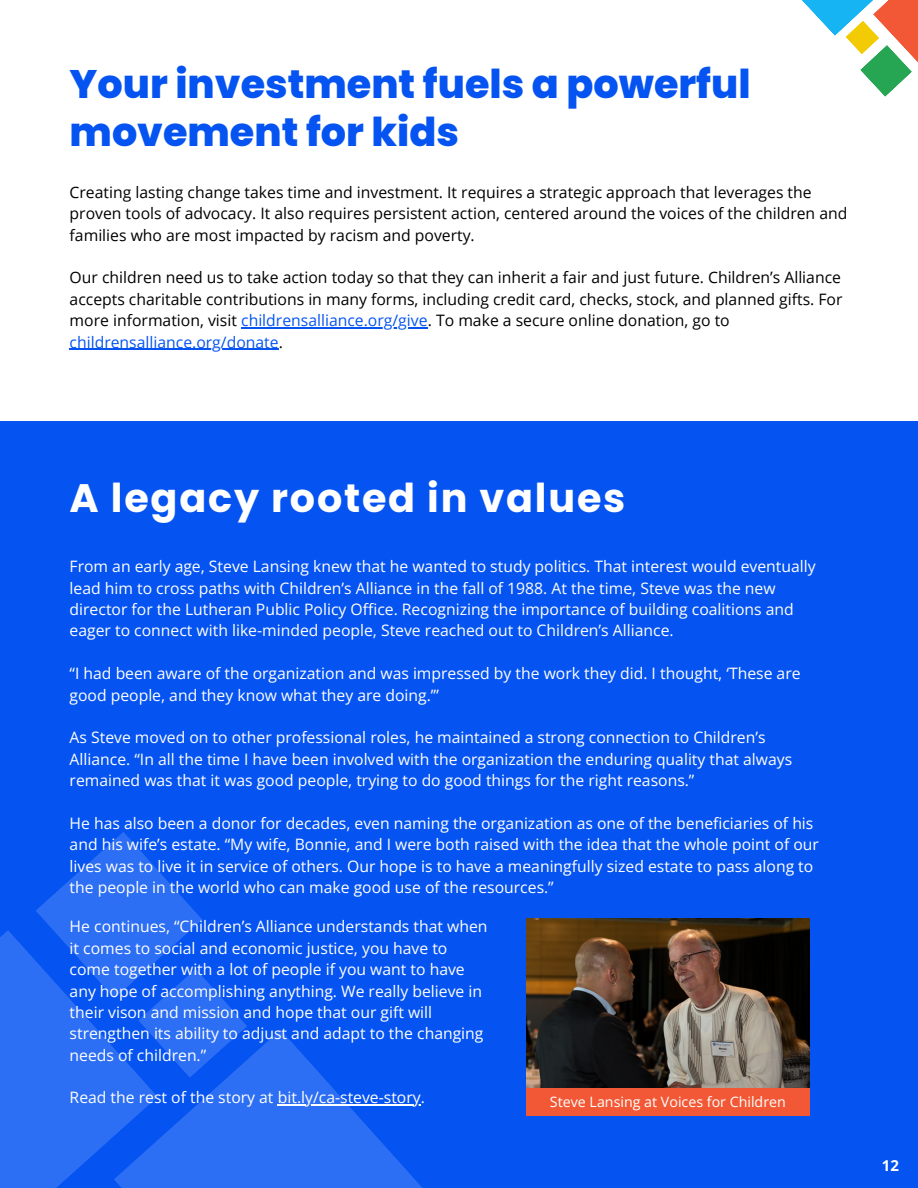
<style>
.page{position:relative;width:918px;height:1188px;background:#fff}
.page>*{position:absolute;margin:0;border:0;box-sizing:border-box;transform-origin:0 0}
.t1{font:800 39.75px/47.2px "Poppins";color:#0554f2}
.t2{font:700 39.75px "Poppins";letter-spacing:.045em;color:#fff}
.t3{font:15.75px/21.3px "Open Sans";color:#fff}
.t4{font:15.75px/21.3px "Open Sans";color:#000}
.t5{font:700 15px "Open Sans";color:#fff}
.t6{font:14.25px "Open Sans";color:#fff}
.s1{color:#0554f2}
</style>
<div class="page">
<div style="left:0;top:421px;width:918px;height:767px;background:#0554f2"></div>
<svg style="left:802px;top:0;width:116px;height:97px"></svg>
<img style="left:526px;top:918px;width:284px;height:170px">
<div style="left:526px;top:1088px;width:284px;height:27px;background:#f25835"></div>
<svg style="left:0;top:832px;width:422px;height:356px"></svg>
<hr style="left:278px;top:1105px;width:143px;height:1px;background:#fff">
<hr style="left:241px;top:327px;width:187px;height:1px;background:#0554f2">
<hr style="left:70px;top:349px;width:209px;height:1px;background:#0554f2">
<p class="t1" style="left:70px;top:61px;width:682px">Your investment fuels a powerful movement for kids</p>
<p class="t4" style="left:70px;top:181px;width:779px">Creating lasting change takes time and investment. It requires a strategic approach that leverages the proven tools of advocacy. It also requires persistent action, centered around the voices of the children and families who are most impacted by racism and poverty.</p>
<p class="t4" style="left:70px;top:267px;width:774px">Our children need us to take action today so that they can inherit a fair and just future. Children’s Alliance accepts charitable contributions in many forms, including credit card, checks, stock, and planned gifts. For more information, visit <span class="s1">childrensalliance.org/give</span>. To make a secure online donation, go to <span class="s1">childrensalliance.org/donate</span>.</p>
<p class="t2" style="left:70px;top:470px;width:557px">A legacy rooted in values</p>
<p class="t3" style="left:70px;top:556px;width:748px">From an early age, Steve Lansing knew that he wanted to study politics. That interest would eventually lead him to cross paths with Children’s Alliance in the fall of 1988. At the time, Steve was the new director for the Lutheran Public Policy Office. Recognizing the importance of building coalitions and eager to connect with like-minded people, Steve reached out to Children’s Alliance.</p>
<p class="t3" style="left:70px;top:662px;width:733px">“I had been aware of the organization and was impressed by the work they did. I thought, ‘These are good people, and they know what they are doing.’”</p>
<p class="t3" style="left:70px;top:727px;width:724px">As Steve moved on to other professional roles, he maintained a strong connection to Children’s<br>Alliance. “In all the time I have been involved with the organization the enduring quality that always remained was that it was good people, trying to do good things for the right reasons.”</p>
<p class="t3" style="left:70px;top:812px;width:751px">He has also been a donor for decades, even naming the organization as one of the beneficiaries of his and his wife’s estate. “My wife, Bonnie, and I were both raised with the idea that the whole point of our lives was to live it in service of others. Our hope is to have a meaningfully sized estate to pass along to the people in the world who can make good use of the resources.”</p>
<p class="t3" style="left:70px;top:916px;width:419px">He continues, “Children’s Alliance understands that when it comes to social and economic justice, you have to come together with a lot of people if you want to have any hope of accomplishing anything. We really believe in their vison and mission and hope that our gift will strengthen its ability to adjust and adapt to the changing needs of children.”</p>
<p class="t3" style="left:70px;top:1087px;width:357px">Read the rest of the story at bit.ly/ca-steve-story.</p>
<p class="t6" style="left:550px;top:1091px;width:237px">Steve Lansing at Voices for Children</p>
<p class="t5" style="left:882px;top:1155px;width:19px">12</p>
</div>
